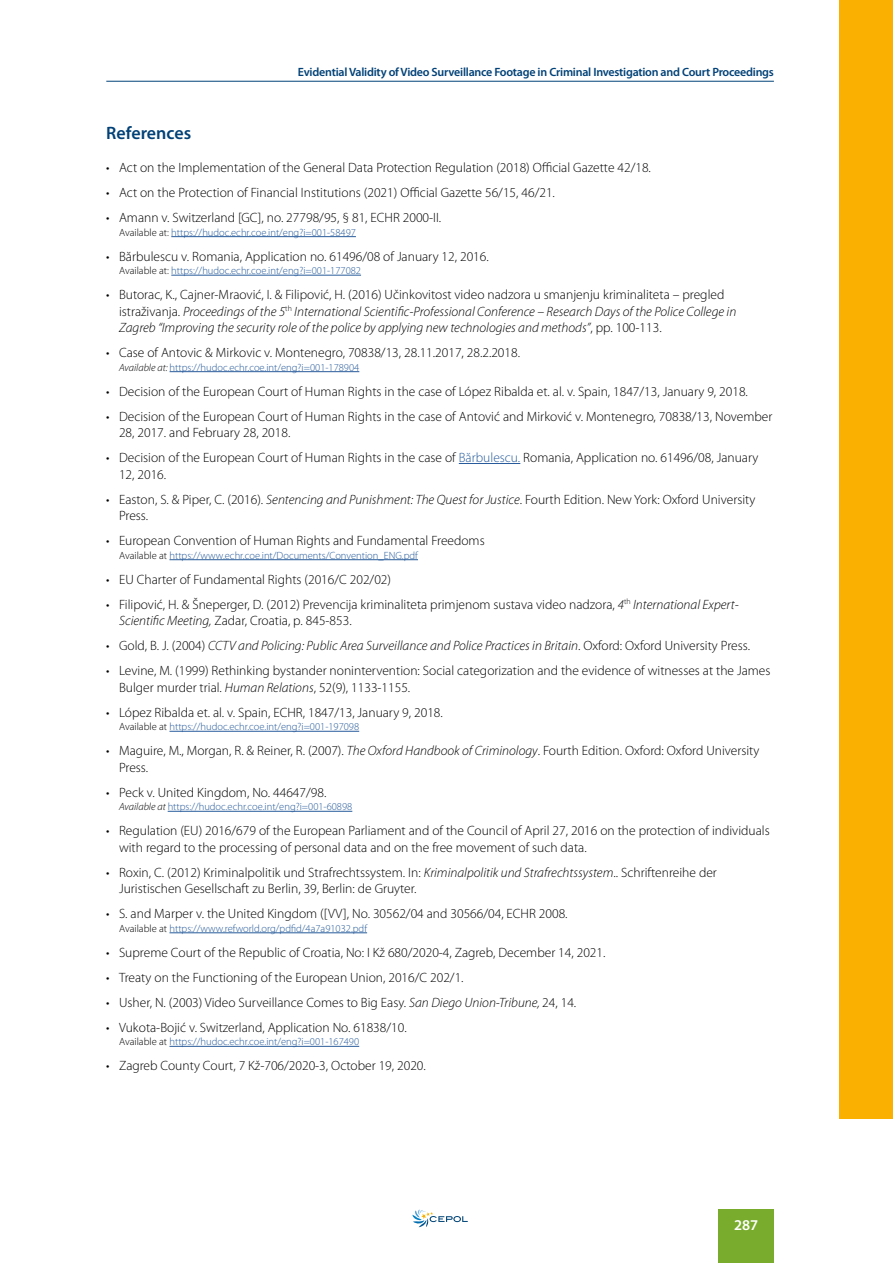
<style>
.page{position:relative;width:893px;height:1263px;background:#fff}
.page>*{position:absolute;margin:0;border:0;box-sizing:border-box;transform-origin:0 0}
.t1{font:600 18px "Myriad Pro";color:#004177}
.t2{font:600 15px "Myriad Pro";color:#fff}
.t3{font:300 13.5px/16.5px "Myriad Pro";color:#000}
.t4{font:italic 300 13.5px/16.5px "Myriad Pro";color:#000}
.t5{font:600 12px "Myriad Pro";letter-spacing:-.02em;color:#004177}
.t6{font:300 10.5px "Myriad Pro";color:#275b9b}
.s1{color:#000}
.s2{font-style:normal}
.s3{font-style:italic;color:#000}
.s4{color:#275b9b}
.s5{font-style:italic}
</style>
<div class="page">
<div style="left:839px;top:0;width:54px;height:1118px;background:#f9b000"></div>
<svg style="left:412px;top:1209px;width:56px;height:18px"></svg>
<div style="left:719px;top:1210px;width:55px;height:53px;background:#79ac2c"></div>
<hr style="left:106px;top:81px;width:668px;height:1px;background:#004177">
<hr style="left:171px;top:236px;width:185px;height:1px;background:#275b9b">
<hr style="left:171px;top:275px;width:190px;height:1px;background:#275b9b">
<hr style="left:170px;top:371px;width:189px;height:1px;background:#275b9b">
<hr style="left:459px;top:463px;width:61px;height:1px;background:#275b9b">
<hr style="left:169px;top:559px;width:249px;height:1px;background:#275b9b">
<hr style="left:169px;top:731px;width:190px;height:1px;background:#275b9b">
<hr style="left:168px;top:811px;width:184px;height:1px;background:#275b9b">
<hr style="left:169px;top:932px;width:198px;height:1px;background:#275b9b">
<hr style="left:169px;top:1046px;width:190px;height:1px;background:#275b9b">
<p class="t5" style="left:298px;top:65px;width:477px">Evidential Validity of Video Surveillance Footage in Criminal Investigation and Court Proceedings</p>
<h1 class="t1" style="left:106px;top:123px;width:86px">References</h1>
<p class="t3" style="left:106px;top:160px;width:546px">• Act on the Implementation of the General Data Protection Regulation (2018) Official Gazette 42/18.</p>
<p class="t3" style="left:106px;top:185px;width:450px">• Act on the Protection of Financial Institutions (2021) Official Gazette 56/15, 46/21.</p>
<p class="t3" style="left:106px;top:210px;width:336px">• Amann v. Switzerland [GC], no. 27798/95, § 81, ECHR 2000-II.</p>
<p class="t6" style="left:119px;top:226px;width:238px"><span class="s1">Available at:</span> https://hudoc.echr.coe.int/eng?i=001-58497</p>
<p class="t3" style="left:106px;top:248px;width:384px">• Bărbulescu v. Romania, Application no. 61496/08 of January 12, 2016.</p>
<p class="t6" style="left:119px;top:265px;width:243px"><span class="s1">Available at:</span> https://hudoc.echr.coe.int/eng?i=001-177082</p>
<p class="t4" style="left:119px;top:287px;width:619px;text-indent:-13px"><span class="s2">• Butorac, K., Cajner-Mraović, I. &amp; Filipović, H. (2016) Učinkovitost video nadzora u smanjenju kriminaliteta – pregled istraživanja.</span> Proceedings of the 5<sup>th</sup> International Scientific-Professional Conference – Research Days of the Police College in<br>Zagreb “Improving the security role of the police by applying new technologies and methods”<span class="s2">, pp. 100-113.</span></p>
<p class="t3" style="left:106px;top:345px;width:415px">• Case of Antovic &amp; Mirkovic v. Montenegro, 70838/13, 28.11.2017, 28.2.2018.</p>
<p class="t6" style="left:119px;top:361px;width:242px"><span class="s3">Available at:</span> https://hudoc.echr.coe.int/eng?i=001-178904</p>
<p class="t3" style="left:106px;top:383px;width:643px">• Decision of the European Court of Human Rights in the case of López Ribalda et. al. v. Spain, 1847/13, January 9, 2018.</p>
<p class="t3" style="left:119px;top:408px;width:655px;text-indent:-13px">• Decision of the European Court of Human Rights in the case of Antović and Mirković v. Montenegro, 70838/13, November<br>28, 2017. and February 28, 2018.</p>
<p class="t3" style="left:119px;top:450px;width:641px;text-indent:-13px">• Decision of the European Court of Human Rights in the case of <span class="s4">Bărbulescu.</span> Romania, Application no. 61496/08, January<br>12, 2016.</p>
<p class="t3" style="left:119px;top:491px;width:638px;text-indent:-13px">• Easton, S. &amp; Piper, C. (2016). <span class="s5">Sentencing and Punishment: The Quest for Justice</span>. Fourth Edition. New York: Oxford University<br>Press.</p>
<p class="t3" style="left:106px;top:533px;width:380px">• European Convention of Human Rights and Fundamental Freedoms</p>
<p class="t6" style="left:119px;top:549px;width:300px"><span class="s1">Available at</span> https://www.echr.coe.int/Documents/Convention_ENG.pdf</p>
<p class="t3" style="left:106px;top:571px;width:286px">• EU Charter of Fundamental Rights (2016/C 202/02)</p>
<p class="t3" style="left:119px;top:596px;width:621px;text-indent:-13px">• Filipović, H. &amp; Šneperger, D. (2012) Prevencija kriminaliteta primjenom sustava video nadzora, <span class="s5">4</span><sup>th</sup> <span class="s5">International Expert-<br>Scientific Meeting,</span> Zadar, Croatia, p. 845-853.</p>
<p class="t4" style="left:106px;top:638px;width:645px"><span class="s2">• Gold, B. J. (2004)</span> CCTV and Policing: Public Area Surveillance and Police Practices in Britain<span class="s2">. Oxford: Oxford University Press.</span></p>
<p class="t3" style="left:119px;top:663px;width:653px;text-indent:-13px">• Levine, M. (1999) Rethinking bystander nonintervention: Social categorization and the evidence of witnesses at the James<br>Bulger murder trial. <span class="s5">Human Relations</span>, 52(9), 1133-1155.</p>
<p class="t3" style="left:106px;top:704px;width:338px">• López Ribalda et. al. v. Spain, ECHR, 1847/13, January 9, 2018.</p>
<p class="t6" style="left:119px;top:721px;width:242px"><span class="s1">Available at</span> https://hudoc.echr.coe.int/eng?i=001-197098</p>
<p class="t3" style="left:119px;top:743px;width:642px;text-indent:-13px">• Maguire, M., Morgan, R. &amp; Reiner, R. (2007). <span class="s5">The Oxford Handbook of Criminology</span>. Fourth Edition. Oxford: Oxford University<br>Press.</p>
<p class="t3" style="left:106px;top:784px;width:222px">• Peck v. United Kingdom, No. 44647/98.</p>
<p class="t6" style="left:119px;top:801px;width:235px"><span class="s3">Available at</span> https://hudoc.echr.coe.int/eng?i=001-60898</p>
<p class="t3" style="left:119px;top:823px;width:652px;text-indent:-13px">• Regulation (EU) 2016/679 of the European Parliament and of the Council of April 27, 2016 on the protection of individuals with regard to the processing of personal data and on the free movement of such data.</p>
<p class="t3" style="left:119px;top:864px;width:599px;text-indent:-13px">• Roxin, C. (2012) Kriminalpolitik und Strafrechtssystem. In: <span class="s5">Kriminalpolitik und Strafrechtssystem</span>.. Schriftenreihe der<br>Juristischen Gesellschaft zu Berlin, 39, Berlin: de Gruyter.</p>
<p class="t3" style="left:106px;top:906px;width:463px">• S. and Marper v. the United Kingdom ([VV], No. 30562/04 and 30566/04, ECHR 2008.</p>
<p class="t6" style="left:119px;top:922px;width:250px"><span class="s1">Available at</span> https://www.refworld.org/pdfid/4a7a91032.pdf</p>
<p class="t3" style="left:106px;top:944px;width:501px">• Supreme Court of the Republic of Croatia, No: I Kž 680/2020-4, Zagreb, December 14, 2021.</p>
<p class="t3" style="left:106px;top:969px;width:359px">• Treaty on the Functioning of the European Union, 2016/C 202/1.</p>
<p class="t3" style="left:106px;top:994px;width:471px">• Usher, N. (2003) Video Surveillance Comes to Big Easy. <span class="s5">San Diego Union-Tribune,</span> 24, 14.</p>
<p class="t3" style="left:106px;top:1019px;width:302px">• Vukota-Bojić v. Switzerland, Application No. 61838/10.</p>
<p class="t6" style="left:119px;top:1036px;width:242px"><span class="s1">Available at</span> https://hudoc.echr.coe.int/eng?i=001-167490</p>
<p class="t3" style="left:106px;top:1058px;width:321px">• Zagreb County Court, 7 Kž-706/2020-3, October 19, 2020.</p>
<p class="t2" style="left:734px;top:1216px;width:26px">287</p>
</div>
